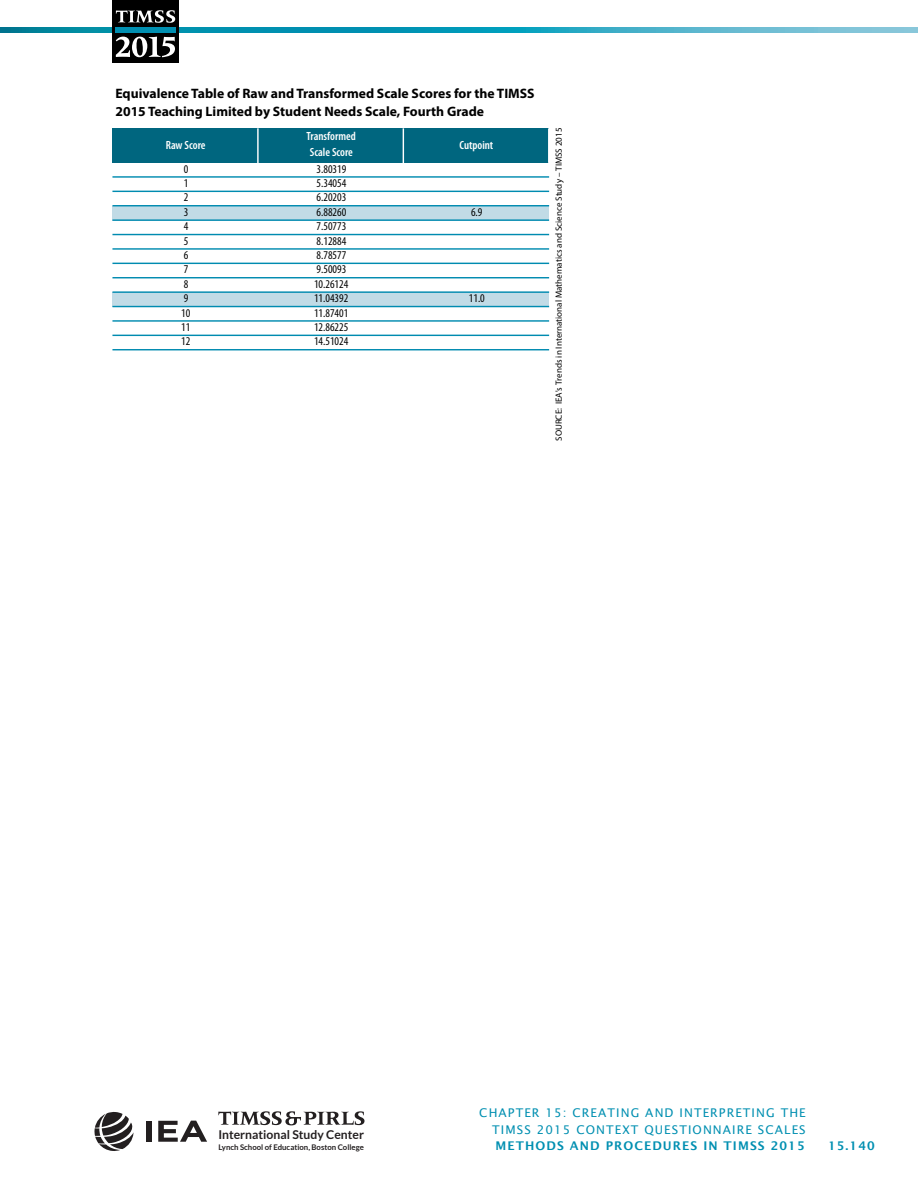
<style>
.page{position:relative;width:918px;height:1188px;background:#fff}
.page>*{position:absolute;margin:0;border:0;box-sizing:border-box;transform-origin:0 0}
.t1{font:700 13.65px/17.7px "Myriad Pro";color:#000}
.t2{font:700 12.15px "Lato";color:#231f20}
.t3{font:12px/16.5px "Lucida Sans";letter-spacing:.09em;color:#008fb1;text-align:right}
.t4{font:600 12px "Lucida Sans";letter-spacing:.09em;color:#008fb1}
.t5{font:condensed 11.85px "Myriad Pro";color:#000}
.t6{font:600 condensed 11.85px/16.2px "Myriad Pro";color:#fff}
.t7{font:9px "Myriad Pro";color:#000}
.t8{font:700 7.8px "Lato";color:#231f20}
</style>
<div class="page">
<svg style="left:0;top:27px;width:918px;height:6px;background:#29a2bc"></svg>
<div style="left:112px;top:0;width:67px;height:63px;background:#000"></div>
<svg style="left:116px;top:10px;width:59px;height:13px"></svg>
<svg style="left:116px;top:37px;width:59px;height:20px"></svg>
<div style="left:115px;top:27px;width:61px;height:6px;background:#008fb1"></div>
<svg style="left:94px;top:1112px;width:40px;height:39px"></svg>
<div style="left:146px;top:1121px;width:6px;height:21px;background:#231f20"></div>
<svg style="left:158px;top:1121px;width:49px;height:21px"></svg>
<svg style="left:218px;top:1111px;width:146px;height:14px"></svg>
<div style="left:112px;top:128px;width:437px;height:35px;background:#00667f"></div>
<div style="left:112px;top:206px;width:437px;height:14px;background:#c1dbe6"></div>
<div style="left:112px;top:292px;width:437px;height:15px;background:#c1dbe6"></div>
<hr style="left:257px;top:128px;width:2px;height:48px;background:#fff">
<hr style="left:403px;top:128px;width:1px;height:48px;background:#fff">
<hr style="left:548px;top:128px;width:2px;height:35px;background:#fff">
<hr style="left:112px;top:176px;width:437px;height:2px;background:#008bb0">
<hr style="left:112px;top:191px;width:437px;height:1px;background:#008bb0">
<hr style="left:112px;top:205px;width:437px;height:1px;background:#008bb0">
<hr style="left:112px;top:219px;width:437px;height:2px;background:#008bb0">
<hr style="left:112px;top:234px;width:437px;height:1px;background:#008bb0">
<hr style="left:112px;top:248px;width:437px;height:2px;background:#008bb0">
<hr style="left:112px;top:263px;width:437px;height:1px;background:#008bb0">
<hr style="left:112px;top:277px;width:437px;height:1px;background:#008bb0">
<hr style="left:112px;top:291px;width:437px;height:2px;background:#008bb0">
<hr style="left:112px;top:306px;width:437px;height:1px;background:#008bb0">
<hr style="left:112px;top:320px;width:437px;height:2px;background:#008bb0">
<hr style="left:112px;top:335px;width:437px;height:1px;background:#008bb0">
<hr style="left:112px;top:349px;width:437px;height:1px;background:#008bb0">
<p class="t1" style="left:115px;top:84px;width:421px">Equivalence Table of Raw and Transformed Scale Scores for the TIMSS<br>2015 Teaching Limited by Student Needs Scale, Fourth Grade</p>
<p class="t6" style="left:166px;top:137px;width:41px">Raw Score</p>
<p class="t6" style="left:306px;top:128px;width:51px">Transformed<br>Scale Score</p>
<p class="t6" style="left:460px;top:137px;width:35px">Cutpoint</p>
<p class="t5" style="left:184px;top:162px;width:6px">0</p>
<p class="t5" style="left:317px;top:162px;width:31px">3.80319</p>
<p class="t5" style="left:184px;top:176px;width:6px">1</p>
<p class="t5" style="left:317px;top:176px;width:31px">5.34054</p>
<p class="t5" style="left:184px;top:190px;width:6px">2</p>
<p class="t5" style="left:317px;top:190px;width:31px">6.20203</p>
<p class="t5" style="left:184px;top:205px;width:6px">3</p>
<p class="t5" style="left:317px;top:205px;width:31px">6.88260</p>
<p class="t5" style="left:471px;top:205px;width:13px">6.9</p>
<p class="t5" style="left:184px;top:219px;width:6px">4</p>
<p class="t5" style="left:317px;top:219px;width:31px">7.50773</p>
<p class="t5" style="left:184px;top:234px;width:6px">5</p>
<p class="t5" style="left:317px;top:234px;width:31px">8.12884</p>
<p class="t5" style="left:184px;top:248px;width:6px">6</p>
<p class="t5" style="left:317px;top:248px;width:31px">8.78577</p>
<p class="t5" style="left:184px;top:262px;width:6px">7</p>
<p class="t5" style="left:317px;top:262px;width:31px">9.50093</p>
<p class="t5" style="left:184px;top:277px;width:6px">8</p>
<p class="t5" style="left:314px;top:277px;width:36px">10.26124</p>
<p class="t5" style="left:184px;top:291px;width:6px">9</p>
<p class="t5" style="left:314px;top:291px;width:36px">11.04392</p>
<p class="t5" style="left:469px;top:291px;width:18px">11.0</p>
<p class="t5" style="left:181px;top:306px;width:11px">10</p>
<p class="t5" style="left:314px;top:306px;width:36px">11.87401</p>
<p class="t5" style="left:181px;top:320px;width:11px">11</p>
<p class="t5" style="left:314px;top:320px;width:36px">12.86225</p>
<p class="t5" style="left:181px;top:334px;width:11px">12</p>
<p class="t5" style="left:314px;top:334px;width:36px">14.51024</p>
<p class="t7" style="left:553px;top:441px;width:315px;rotate:-90deg">SOURCE: IEA's Trends in International Mathematics and Science Study – TIMSS 2015</p>
<p class="t2" style="left:218px;top:1128px;width:147px">International Study Center</p>
<p class="t8" style="left:218px;top:1143px;width:147px">Lynch School of Education, Boston College</p>
<p class="t3" style="left:479px;top:1105px;width:328px">CHAPTER 15: CREATING AND INTERPRETING THE<br>TIMSS 2015 CONTEXT QUESTIONNAIRE SCALES</p>
<p class="t4" style="left:496px;top:1139px;width:311px">METHODS AND PROCEDURES IN TIMSS 2015</p>
<p class="t4" style="left:828px;top:1139px;width:48px">15.140</p>
</div>
